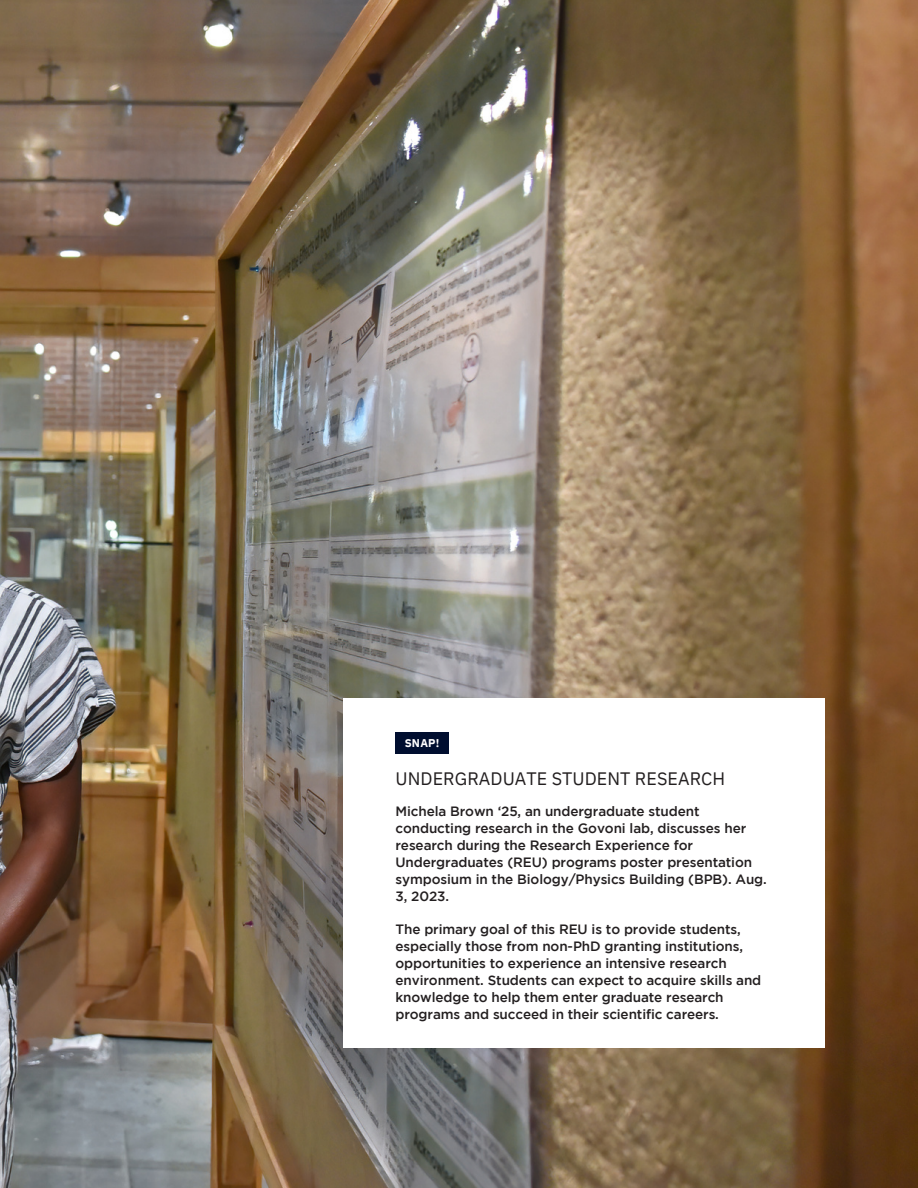
<style>
.page{position:relative;width:918px;height:1188px;background:#fff}
.page>*{position:absolute;margin:0;border:0;box-sizing:border-box;transform-origin:0 0}
.t1{font:18px "IBM Plex Sans";letter-spacing:.005em;color:#231f20}
.t2{font:500 13.5px/16.8px "Gotham";letter-spacing:-.01em;color:#231f20}
.t3{font:700 11.25px "IBM Plex Sans";color:#fff}
</style>
<div class="page">
<img style="left:0;top:0;width:918px;height:1188px">
<div style="left:344px;top:698px;width:481px;height:350px;background:#fff"></div>
<div style="left:396px;top:732px;width:53px;height:22px;background:#000e2f"></div>
<p class="t3" style="left:405px;top:735px;width:36px">SNAP!</p>
<p class="t1" style="left:396px;top:766px;width:331px">UNDERGRADUATE STUDENT RESEARCH</p>
<p class="t2" style="left:396px;top:804px;width:373px">Michela Brown ‘25, an undergraduate student conducting research in the Govoni lab, discusses her research during the Research Experience for Undergraduates (REU) programs poster presentation symposium in the Biology/Physics Building (BPB). Aug.<br>3, 2023.</p>
<p class="t2" style="left:396px;top:922px;width:367px">The primary goal of this REU is to provide students, especially those from non-PhD granting institutions, opportunities to experience an intensive research environment. Students can expect to acquire skills and knowledge to help them enter graduate research programs and succeed in their scientific careers.</p>
</div>
